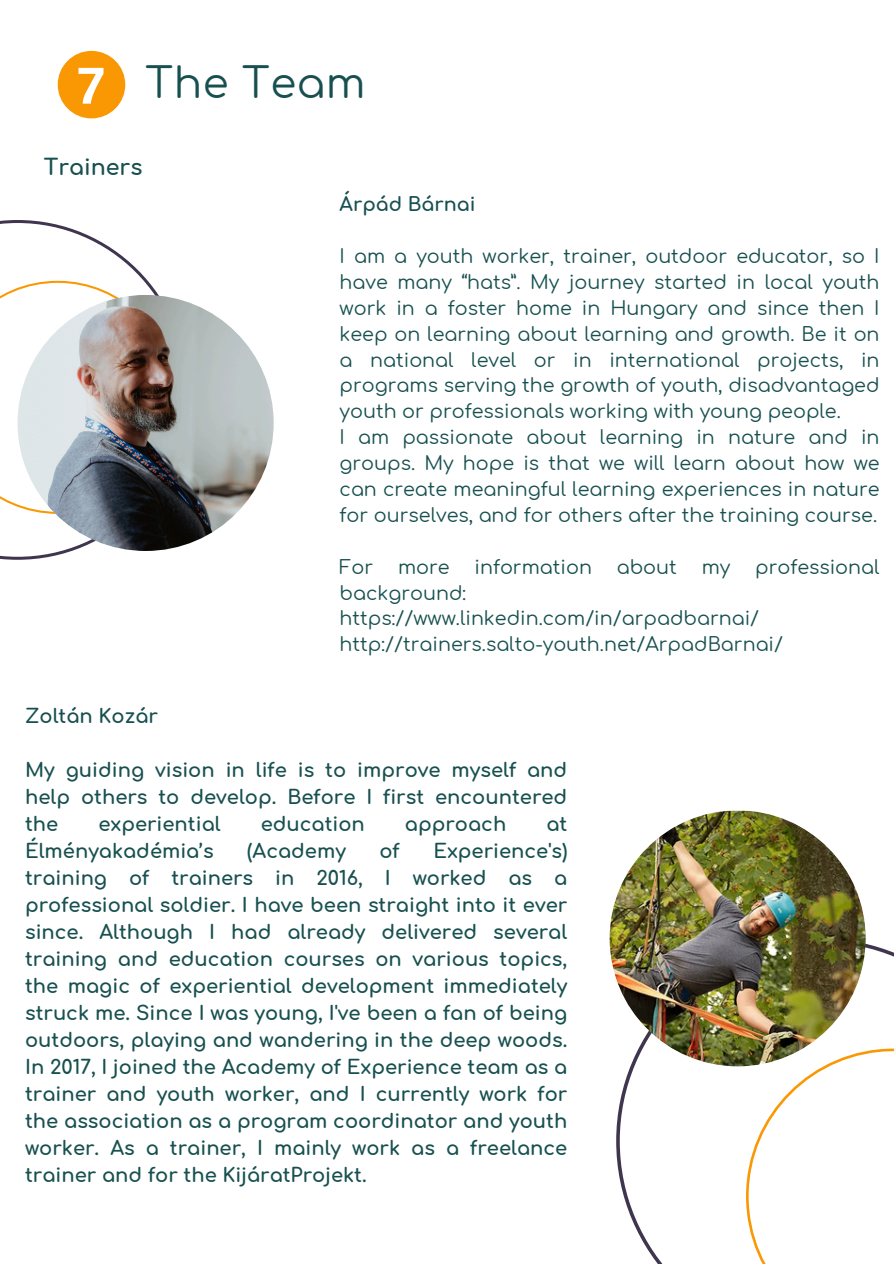
<style>
.page{position:relative;width:894px;height:1264px;background:#fff}
.page>*{position:absolute;margin:0;border:0;box-sizing:border-box;transform-origin:0 0}
.t1{font:42px "Comfortaa";letter-spacing:.015em;color:#185050}
.t2{font:700 22.2px "Comfortaa";color:#185050}
.t3{font:700 19.5px/27px "Comfortaa";color:#185050;text-align:justify}
.t4{font:19.2px/25.8px "Comfortaa";color:#185050;text-align:justify}
.t5{font:700 19.2px "Comfortaa";color:#185050}
</style>
<div class="page">
<svg style="left:616px;top:938px;width:277px;height:325px"></svg>
<img style="left:609px;top:810px;width:256px;height:256px;border-radius:50%">
<svg style="left:0;top:220px;width:187px;height:340px"></svg>
<svg style="left:0;top:281px;width:174px;height:233px"></svg>
<img style="left:18px;top:295px;width:255px;height:256px;border-radius:50%">
<svg style="left:745px;top:1048px;width:148px;height:215px"></svg>
<div style="left:58px;top:51px;width:67px;height:67px;background:#fa9804;border-radius:50%"></div>
<svg style="left:78px;top:68px;width:25px;height:36px"></svg>
<p class="t1" style="left:145px;top:61px;width:221px">The Team</p>
<p class="t2" style="left:44px;top:156px;width:100px">Trainers</p>
<p class="t5" style="left:339px;top:194px;width:137px">Árpád Bárnai</p>
<h3 class="t4" style="left:339px;top:244px;width:541px">I am a youth worker, trainer, outdoor educator, so I have many “hats”. My journey started in local youth work in a foster home in Hungary and since then I keep on learning about learning and growth. Be it on a national level or in international projects, in programs serving the growth of youth, disadvantaged youth or professionals working with young people.</h3>
<p class="t4" style="left:339px;top:425px;width:541px">I am passionate about learning in nature and in groups. My hope is that we will learn about how we can create meaningful learning experiences in nature for ourselves, and for others after the training course.</p>
<p class="t4" style="left:339px;top:554px;width:35px">For</p>
<p class="t4" style="left:398px;top:554px;width:53px">more</p>
<p class="t4" style="left:474px;top:554px;width:119px">information</p>
<p class="t4" style="left:616px;top:554px;width:62px">about</p>
<p class="t4" style="left:701px;top:554px;width:30px">my</p>
<p class="t4" style="left:755px;top:554px;width:126px">professional</p>
<p class="t4" style="left:339px;top:580px;width:128px">background:</p>
<p class="t4" style="left:339px;top:606px;width:421px">https://www.linkedin.com/in/arpadbarnai/</p>
<p class="t4" style="left:339px;top:632px;width:445px">http://trainers.salto-youth.net/ArpadBarnai/</p>
<h2 class="t3" style="left:25px;top:703px;width:134px">Zoltán Kozár</h2>
<p class="t3" style="left:25px;top:757px;width:543px">My guiding vision in life is to improve myself and help others to develop. Before I first encountered the</p>
<p class="t3" style="left:98px;top:811px;width:124px">experiential</p>
<p class="t3" style="left:260px;top:811px;width:106px">education</p>
<p class="t3" style="left:405px;top:811px;width:103px">approach</p>
<p class="t3" style="left:546px;top:811px;width:22px">at</p>
<p class="t3" style="left:25px;top:838px;width:190px">Élményakadémia’s</p>
<p class="t3" style="left:247px;top:838px;width:100px">(Academy</p>
<p class="t3" style="left:379px;top:838px;width:22px">of</p>
<p class="t3" style="left:25px;top:838px;width:543px;text-indent:408px">Experience's) training of trainers in 2016, I worked as a professional soldier. I have been straight into it ever since. Although I had already delivered several training and education courses on various topics, the magic of experiential development immediately struck me. Since I was young, I've been a fan of being outdoors, playing and wandering in the deep woods.<br>In 2017, I joined the Academy of Experience team as a trainer and youth worker, and I currently work for the association as a program coordinator and youth worker. As a trainer, I mainly work as a freelance trainer and for the KijáratProjekt.</p>
</div>
